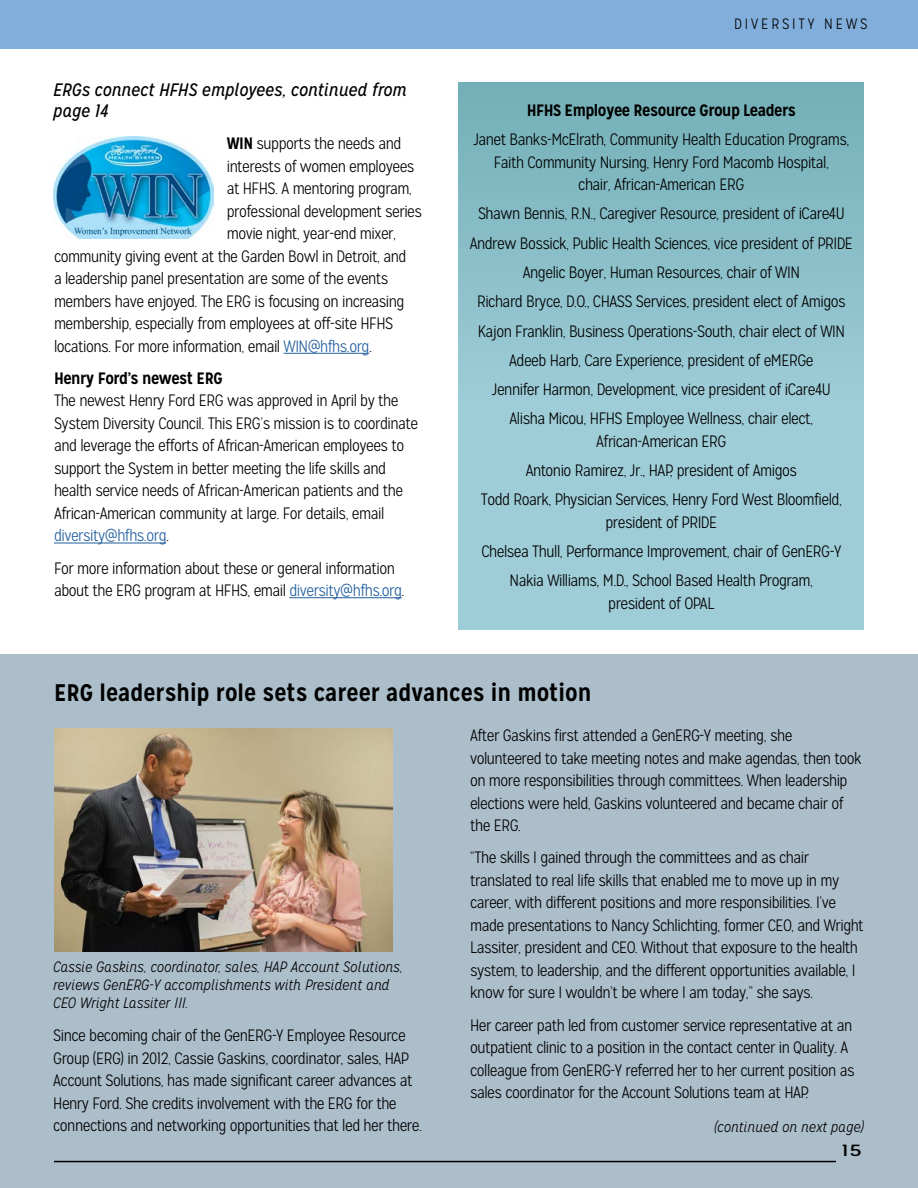
<style>
.page{position:relative;width:918px;height:1188px;background:#fff}
.page>*{position:absolute;margin:0;border:0;box-sizing:border-box;transform-origin:0 0}
.t1{font:700 24px "Mission Gothic";color:#000}
.t2{font:italic 18px/21.6px "Mission Gothic";color:#000}
.t3{font:300 16.5px/22.5px "Mission Gothic";letter-spacing:-.03em;color:#000}
.t4{font:700 16.5px "Mission Gothic";letter-spacing:-.03em;color:#000}
.t5{font:16.2px "Mission Gothic Regular SC870";color:#000;scale:1.56 1}
.t6{font:italic 300 15px/18px "Mission Gothic";color:#000}
.t7{font:300 15px "Mission Gothic";letter-spacing:.19em;color:#000}
.s1{font-weight:700}
.s2{color:#215e9e}
</style>
<div class="page">
<div style="left:0;top:655px;width:918px;height:533px;background:#acbeca"></div>
<hr style="left:54px;top:1161px;width:782px;height:1px;background:#000">
<div style="left:0;top:0;width:918px;height:49px;background:#82aedb"></div>
<img style="left:54px;top:729px;width:339px;height:222px">
<hr style="left:284px;top:353px;width:85px;height:1px;background:#215e9e">
<hr style="left:54px;top:543px;width:112px;height:1px;background:#215e9e">
<hr style="left:289px;top:597px;width:113px;height:1px;background:#215e9e">
<div style="left:459px;top:83px;width:405px;height:547px;background:linear-gradient(to bottom,#7ab4bc,#a9d3df)"></div>
<img style="left:53px;top:137px;width:160px;height:102px">
<p class="t2" style="left:53px;top:79px;width:355px">ERGs connect HFHS employees, continued from page 14</p>
<p class="t3" style="left:227px;top:132px;width:176px"><span class="s1">WIN</span> supports the needs and</p>
<p class="t3" style="left:227px;top:155px;width:189px">interests of women employees</p>
<p class="t3" style="left:227px;top:177px;width:187px">at HFHS. A mentoring program,</p>
<p class="t3" style="left:227px;top:200px;width:197px">professional development series</p>
<p class="t3" style="left:227px;top:222px;width:171px">movie night, year-end mixer,</p>
<p class="t3" style="left:54px;top:245px;width:354px">community giving event at the Garden Bowl in Detroit, and</p>
<p class="t3" style="left:54px;top:267px;width:336px">a leadership panel presentation are some of the events</p>
<p class="t3" style="left:54px;top:290px;width:352px">members have enjoyed. The ERG is focusing on increasing</p>
<p class="t3" style="left:54px;top:312px;width:341px">membership, especially from employees at off-site HFHS</p>
<p class="t3" style="left:54px;top:335px;width:320px">locations. For more information, email <span class="s2">WIN@hfhs.org</span>.</p>
<p class="t4" style="left:54px;top:368px;width:170px">Henry Ford’s newest ERG</p>
<p class="t3" style="left:54px;top:390px;width:366px">The newest Henry Ford ERG was approved in April by the System Diversity Council. This ERG’s mission is to coordinate and leverage the efforts of African-American employees to support the System in better meeting the life skills and health service needs of African-American patients and the African-American community at large. For details, email <span class="s2">diversity@hfhs.org</span>.</p>
<p class="t3" style="left:54px;top:557px;width:352px">For more information about these or general information about the ERG program at HFHS, email <span class="s2">diversity@hfhs.org</span>.</p>
<p class="t7" style="left:734px;top:16px;width:135px">DIVERSITY NEWS</p>
<p class="t4" style="left:527px;top:100px;width:271px">HFHS Employee Resource Group Leaders</p>
<p class="t3" style="left:473px;top:128px;width:377px;text-align:center">Janet Banks-McElrath, Community Health Education Programs,<br>Faith Community Nursing, Henry Ford Macomb Hospital,<br>chair, African-American ERG</p>
<p class="t3" style="left:470px;top:199px;width:385px;line-height:29.2px;text-align:center">Shawn Bennis, R.N., Caregiver Resource, president of iCare4U Andrew Bossick, Public Health Sciences, vice president of PRIDE Angelic Boyer, Human Resources, chair of WIN<br>Richard Bryce, D.O., CHASS Services, president elect of Amigos Kajon Franklin, Business Operations-South, chair elect of WIN Adeeb Harb, Care Experience, president of eMERGe<br>Jennifer Harmon, Development, vice president of iCare4U<br>Alisha Micou, HFHS Employee Wellness, chair elect,</p>
<p class="t3" style="left:481px;top:427px;width:363px;line-height:29.2px;text-align:center">African-American ERG<br>Antonio Ramirez, Jr., HAP, president of Amigos<br>Todd Roark, Physician Services, Henry Ford West Bloomfield,</p>
<p class="t3" style="left:481px;top:508px;width:362px;line-height:29.2px;text-align:center">president of PRIDE<br>Chelsea Thull, Performance Improvement, chair of GenERG-Y<br>Nakia Williams, M.D., School Based Health Program,</p>
<p class="t3" style="left:608px;top:592px;width:108px">president of OPAL</p>
<h1 class="t1" style="left:54px;top:678px;width:539px">ERG leadership role sets career advances in motion</h1>
<p class="t6" style="left:53px;top:958px;width:351px">Cassie Gaskins, coordinator, sales, HAP Account Solutions, reviews GenERG-Y accomplishments with President and<br>CEO Wright Lassiter III.</p>
<p class="t3" style="left:53px;top:1024px;width:370px">Since becoming chair of the GenERG-Y Employee Resource Group (ERG) in 2012, Cassie Gaskins, coordinator, sales, HAP Account Solutions, has made significant career advances at Henry Ford. She credits involvement with the ERG for the connections and networking opportunities that led her there.</p>
<p class="t3" style="left:470px;top:724px;width:393px">After Gaskins first attended a GenERG-Y meeting, she volunteered to take meeting notes and make agendas, then took on more responsibilities through committees. When leadership elections were held, Gaskins volunteered and became chair of the ERG.</p>
<p class="t3" style="left:470px;top:847px;width:395px">“The skills I gained through the committees and as chair translated to real life skills that enabled me to move up in my career, with different positions and more responsibilities. I’ve made presentations to Nancy Schlichting, former CEO, and Wright Lassiter, president and CEO. Without that exposure to the health system, to leadership, and the different opportunities available, I know for sure I wouldn’t be where I am today,” she says.</p>
<p class="t3" style="left:470px;top:1014px;width:386px">Her career path led from customer service representative at an outpatient clinic to a position in the contact center in Quality. A colleague from GenERG-Y referred her to her current position as sales coordinator for the Account Solutions team at HAP.</p>
<p class="t6" style="left:714px;top:1118px;width:151px">(continued on next page)</p>
<p class="t5" style="left:842px;top:1140px;width:15px">15</p>
</div>
